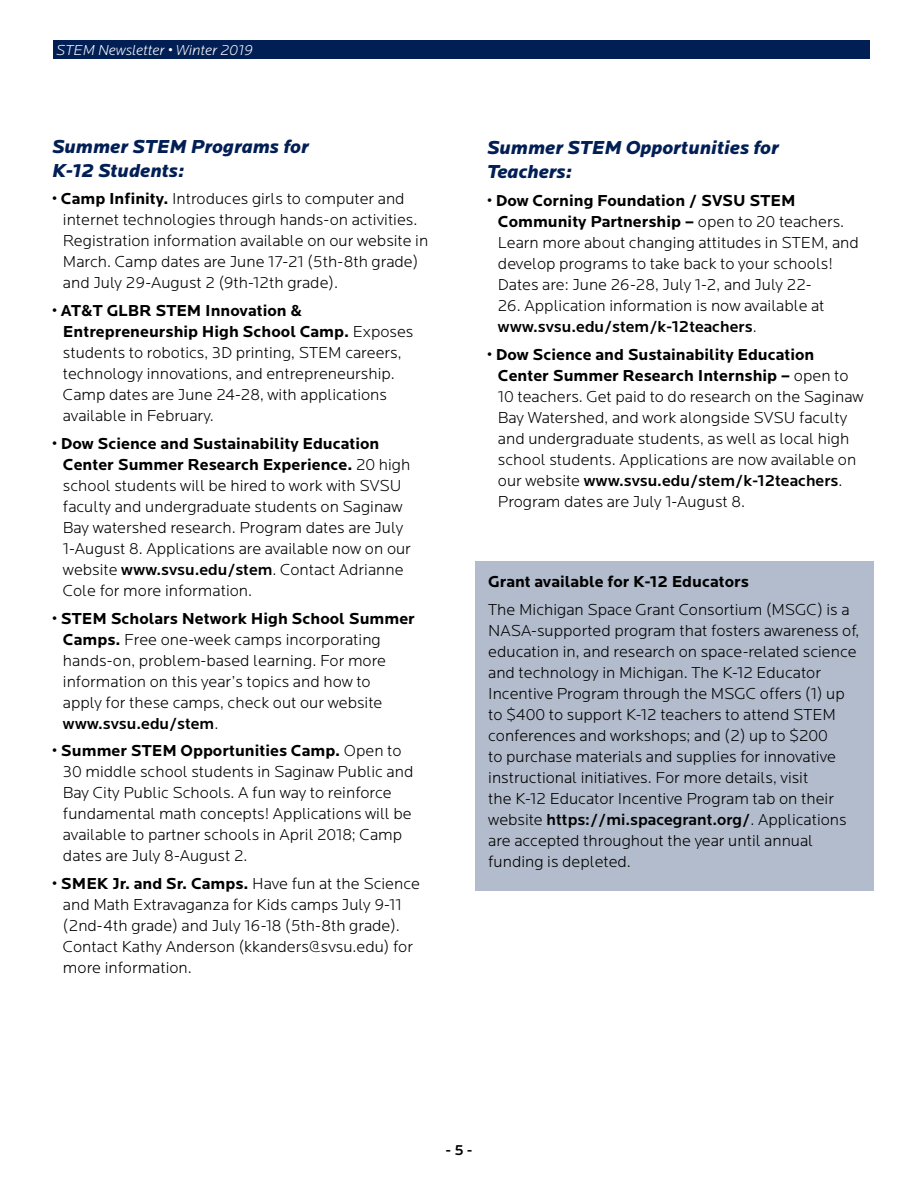
<style>
.page{position:relative;width:918px;height:1188px;background:#fff}
.page>*{position:absolute;margin:0;border:0;box-sizing:border-box;transform-origin:0 0}
.t1{font:italic 900 19.5px/24px "Locator";color:#021f55}
.t2{font:300 16.5px/21px "Locator";color:#000}
.t3{font:700 16.5px "Locator";color:#000}
.t4{font:italic 300 15px "Locator";color:#fff}
.t5{font:500 15px "Locator";color:#000}
.s1{font-weight:700}
.s2{font-weight:500}
</style>
<div class="page">
<div style="left:53px;top:40px;width:816px;height:19px;background:#021f55"></div>
<div style="left:476px;top:561px;width:398px;height:330px;background:#b3bccc"></div>
<p class="t4" style="left:56px;top:42px;width:198px">STEM Newsletter • Winter 2019</p>
<p class="t1" style="left:52px;top:134px;width:258px">Summer STEM Programs for<br>K-12 Students:</p>
<p class="t2" style="left:63px;top:189px;width:367px;text-indent:-11px"><span class="s1">• Camp Infinity.</span> Introduces girls to computer and internet technologies through hands-on activities.<br>Registration information available on our website in March. Camp dates are June 17-21 (5th-8th grade) and July 29-August 2 (9th-12th grade).</p>
<p class="t2" style="left:63px;top:301px;width:352px;text-indent:-11px"><span class="s1">• AT&amp;T GLBR STEM Innovation &amp; Entrepreneurship High School Camp.</span> Exposes students to robotics, 3D printing, STEM careers, technology innovations, and entrepreneurship.<br>Camp dates are June 24-28, with applications available in February.</p>
<p class="t2" style="left:63px;top:433px;width:350px;text-indent:-11px"><span class="s1">• Dow Science and Sustainability Education Center Summer Research Experience.</span> 20 high school students will be hired to work with SVSU faculty and undergraduate students on Saginaw Bay watershed research. Program dates are July 1-August 8. Applications are available now on our website <span class="s2">www.svsu.edu/stem</span>. Contact Adrianne Cole for more information.</p>
<p class="t2" style="left:63px;top:608px;width:353px;text-indent:-11px"><span class="s1">• STEM Scholars Network High School Summer Camps.</span> Free one-week camps incorporating hands-on, problem-based learning. For more information on this year’s topics and how to<br>apply for these camps, check out our website <span class="s2">www.svsu.edu/stem</span>.</p>
<p class="t2" style="left:63px;top:741px;width:352px;text-indent:-11px"><span class="s1">• Summer STEM Opportunities Camp.</span> Open to 30 middle school students in Saginaw Public and Bay City Public Schools. A fun way to reinforce fundamental math concepts! Applications will be available to partner schools in April 2018; Camp dates are July 8-August 2.</p>
<p class="t2" style="left:63px;top:874px;width:359px;text-indent:-11px"><span class="s1">• SMEK Jr. and Sr. Camps.</span> Have fun at the Science and Math Extravaganza for Kids camps July 9-11 (2nd-4th grade) and July 16-18 (5th-8th grade).<br>Contact Kathy Anderson (kkanders@svsu.edu) for more information.</p>
<p class="t1" style="left:487px;top:136px;width:293px">Summer STEM Opportunities for<br>Teachers:</p>
<p class="t2" style="left:498px;top:191px;width:362px;text-indent:-11px"><span class="s1">• Dow Corning Foundation / SVSU STEM Community Partnership –</span> open to 20 teachers.<br>Learn more about changing attitudes in STEM, and develop programs to take back to your schools!<br>Dates are: June 26-28, July 1-2, and July 22-</p>
<p class="t2" style="left:498px;top:296px;width:328px">26. Application information is now available at <span class="s2">www.svsu.edu/stem/k-12teachers</span>.</p>
<p class="t2" style="left:498px;top:344px;width:367px;text-indent:-11px"><span class="s1">• Dow Science and Sustainability Education Center Summer Research Internship –</span> open to 10 teachers. Get paid to do research on the Saginaw Bay Watershed, and work alongside SVSU faculty and undergraduate students, as well as local high school students. Applications are now available on our website <span class="s2">www.svsu.edu/stem/k-12teachers</span>.<br>Program dates are July 1-August 8.</p>
<p class="t3" style="left:488px;top:572px;width:262px">Grant available for K-12 Educators</p>
<p class="t2" style="left:488px;top:599px;width:373px">The Michigan Space Grant Consortium (MSGC) is a NASA-supported program that fosters awareness of, education in, and research on space-related science and technology in Michigan. The K-12 Educator Incentive Program through the MSGC offers (1) up to $400 to support K-12 teachers to attend STEM conferences and workshops; and (2) up to $200<br>to purchase materials and supplies for innovative instructional initiatives. For more details, visit<br>the K-12 Educator Incentive Program tab on their website <span class="s2">https://mi.spacegrant.org/</span>. Applications are accepted throughout the year until annual funding is depleted.</p>
<p class="t5" style="left:445px;top:1142px;width:29px">- 5 -</p>
</div>
